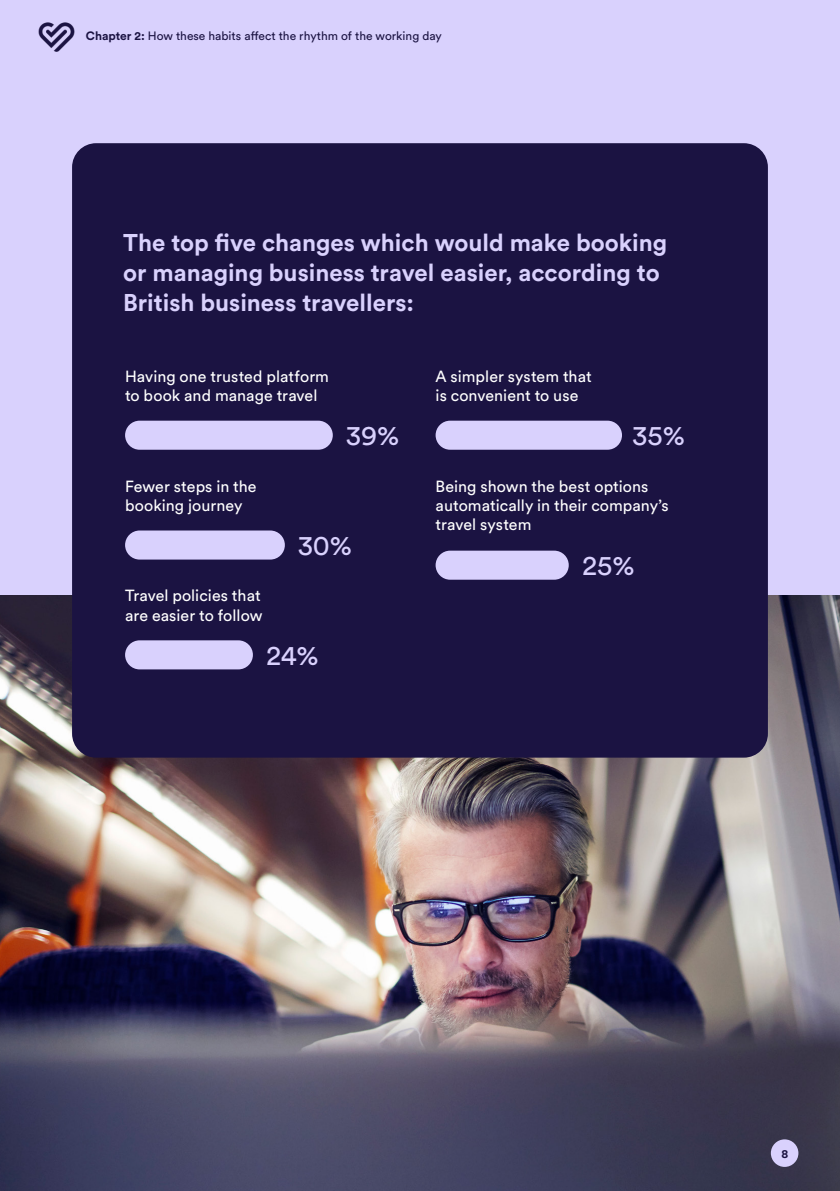
<style>
.page{position:relative;width:840px;height:1191px;background:#fff}
.page>*{position:absolute;margin:0;border:0;box-sizing:border-box;transform-origin:0 0}
.t1{font:27.6px "TL Circular";color:#d9d1fd}
.t2{font:700 24px/30px "TL Circular";color:#d9d1fd}
.t3{font:16px/19.2px "TL Circular";letter-spacing:.005em;color:#fff}
.t4{font:12px "TL Circular";color:#1b1342}
.t5{font:700 12px "TL Circular";color:#1b1342}
.s1{font-weight:700}
</style>
<div class="page">
<div style="left:0;top:0;width:839px;height:595px;background:#d9d1fd"></div>
<img style="left:30px;top:13px;width:52px;height:48px">
<img style="left:0;top:595px;width:839px;height:596px">
<div style="left:72px;top:143px;width:695px;height:614px;background:#1b1342;border-radius:24px"></div>
<div style="left:125px;top:421px;width:207px;height:29px;background:#d9d1fd;border-radius:15px"></div>
<div style="left:435px;top:550px;width:133px;height:29px;background:#d9d1fd;border-radius:15px"></div>
<div style="left:435px;top:421px;width:186px;height:29px;background:#d9d1fd;border-radius:15px"></div>
<div style="left:125px;top:640px;width:128px;height:29px;background:#d9d1fd;border-radius:15px"></div>
<div style="left:125px;top:530px;width:160px;height:29px;background:#d9d1fd;border-radius:15px"></div>
<div style="left:770px;top:1139px;width:28px;height:27px;background:#d9d1fd;border-radius:50%"></div>
<p class="t4" style="left:86px;top:29px;width:357px"><span class="s1">Chapter 2:</span> How these habits affect the rhythm of the working day</p>
<h2 class="t2" style="left:123px;top:227px;width:545px">The top five changes which would make booking or managing business travel easier, according to<br>British business travellers:</h2>
<p class="t3" style="left:125px;top:366px;width:205px">Having one trusted platform to book and manage travel</p>
<p class="t3" style="left:125px;top:476px;width:133px">Fewer steps in the booking journey</p>
<h1 class="t1" style="left:346px;top:418px;width:55px">39%</h1>
<p class="t3" style="left:125px;top:586px;width:139px">Travel policies that are easier to follow</p>
<h1 class="t1" style="left:297px;top:528px;width:56px">30%</h1>
<h1 class="t1" style="left:266px;top:638px;width:54px">24%</h1>
<p class="t3" style="left:435px;top:366px;width:158px">A simpler system that is convenient to use</p>
<h1 class="t1" style="left:632px;top:418px;width:54px">35%</h1>
<p class="t3" style="left:435px;top:476px;width:234px">Being shown the best options automatically in their company’s travel system</p>
<h1 class="t1" style="left:582px;top:548px;width:54px">25%</h1>
<p class="t5" style="left:781px;top:1145px;width:8px">8</p>
</div>
